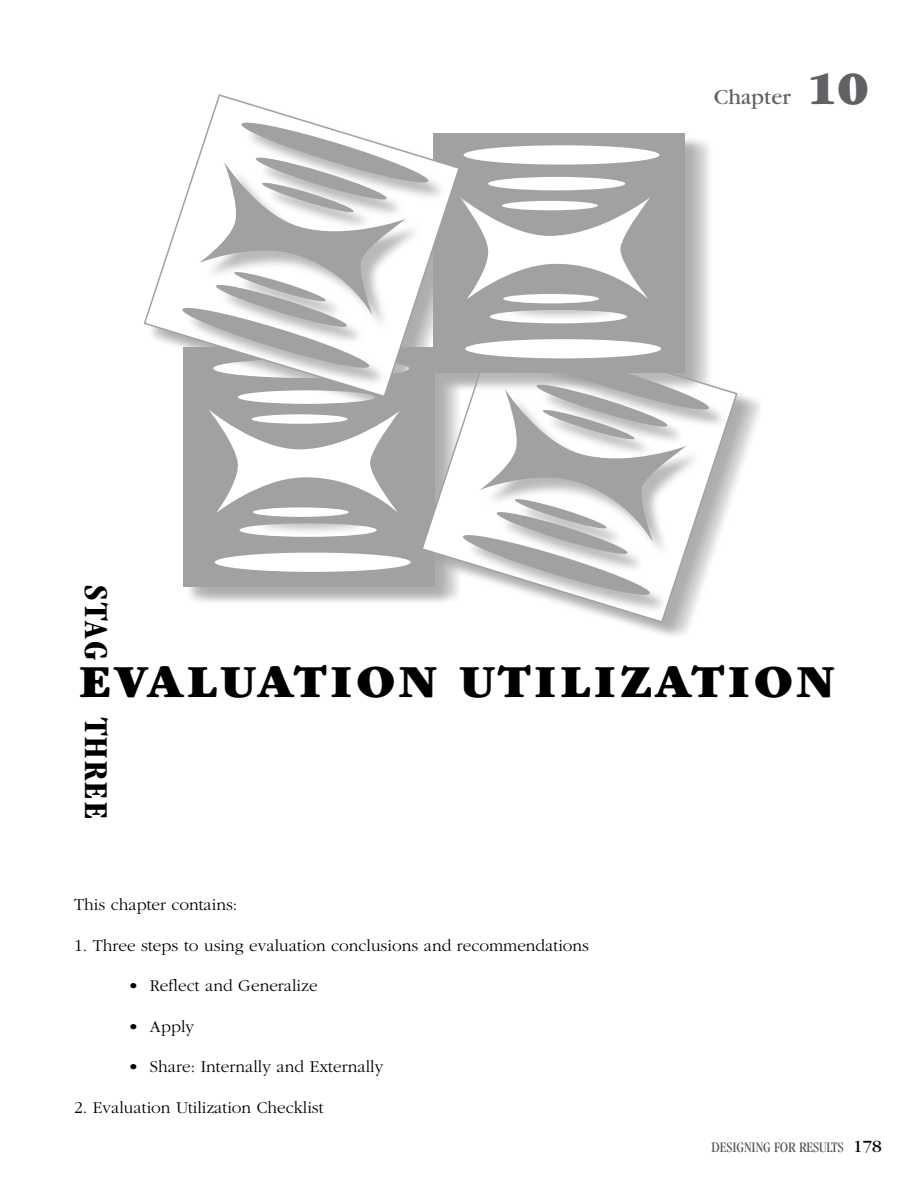
<style>
.page{position:relative;width:918px;height:1188px;background:#fff}
.page>*{position:absolute;margin:0;border:0;box-sizing:border-box;transform-origin:0 0}
.t1{font:900 48px "Garamond";letter-spacing:.07em;color:#000}
.t2{font:700 condensed 34.5px "Garamond";color:#000}
.t3{font:22.5px "Garamond";color:#606164}
.t4{font:300 17.25px "Garamond";color:#000}
.t5{font:condensed 15px "Garamond";color:#58595b}
.s1{font-weight:900;font-size:48px}
.s2{font-stretch:normal;font-size:18px;color:#000}
</style>
<div class="page">
<div style="left:185px;top:349px;width:270px;height:257px;background:#000;opacity:.75"></div>
<div style="left:183px;top:347px;width:252px;height:240px;background:#a1a1a1"></div>
<div style="left:217px;top:554px;width:213px;height:38px;background:#000;opacity:.75"></div>
<div style="left:215px;top:553px;width:196px;height:19px;background:#fff;border-radius:50%"></div>
<div style="left:242px;top:525px;width:153px;height:32px;background:#000;opacity:.75"></div>
<div style="left:240px;top:523px;width:137px;height:14px;background:#fff;border-radius:50%"></div>
<div style="left:212px;top:413px;width:206px;height:118px;background:#a1a1a1"></div>
<svg style="left:213px;top:416px;width:185px;height:97px"></svg>
<div style="left:254px;top:416px;width:112px;height:28px;background:#000;opacity:.75"></div>
<div style="left:252px;top:414px;width:96px;height:10px;background:#fff;border-radius:50%"></div>
<div style="left:255px;top:509px;width:113px;height:28px;background:#000;opacity:.75"></div>
<div style="left:253px;top:507px;width:96px;height:10px;background:#fff;border-radius:50%"></div>
<div style="left:423px;top:322px;width:334px;height:320px;background:#000;opacity:.75"></div>
<svg style="left:420px;top:319px;width:319px;height:305px"></svg>
<div style="left:524px;top:351px;width:204px;height:78px;background:#000;opacity:.75"></div>
<div style="left:465px;top:537px;width:204px;height:77px;background:#000;opacity:.75"></div>
<svg style="left:461px;top:346px;width:250px;height:253px"></svg>
<div style="left:435px;top:135px;width:270px;height:257px;background:#000;opacity:.75"></div>
<div style="left:433px;top:134px;width:252px;height:239px;background:#a1a1a1"></div>
<div style="left:464px;top:145px;width:196px;height:20px;background:#fff;border-radius:50%"></div>
<div style="left:467px;top:341px;width:213px;height:38px;background:#000;opacity:.75"></div>
<div style="left:465px;top:339px;width:196px;height:19px;background:#fff;border-radius:50%"></div>
<div style="left:490px;top:178px;width:154px;height:33px;background:#000;opacity:.75"></div>
<div style="left:488px;top:177px;width:137px;height:13px;background:#fff;border-radius:50%"></div>
<div style="left:492px;top:311px;width:154px;height:33px;background:#000;opacity:.75"></div>
<div style="left:490px;top:310px;width:137px;height:13px;background:#fff;border-radius:50%"></div>
<div style="left:462px;top:199px;width:206px;height:118px;background:#a1a1a1"></div>
<svg style="left:479px;top:196px;width:171px;height:104px"></svg>
<div style="left:504px;top:202px;width:113px;height:28px;background:#000;opacity:.75"></div>
<div style="left:502px;top:201px;width:96px;height:9px;background:#fff;border-radius:50%"></div>
<div style="left:506px;top:295px;width:112px;height:29px;background:#000;opacity:.75"></div>
<div style="left:503px;top:294px;width:96px;height:9px;background:#fff;border-radius:50%"></div>
<div style="left:146px;top:96px;width:333px;height:320px;background:#000;opacity:.75"></div>
<svg style="left:143px;top:94px;width:318px;height:304px"></svg>
<div style="left:243px;top:124px;width:205px;height:78px;background:#000;opacity:.75"></div>
<div style="left:184px;top:309px;width:204px;height:78px;background:#000;opacity:.75"></div>
<svg style="left:181px;top:119px;width:249px;height:252px"></svg>
<h2 class="t2" style="left:116px;top:585px;width:76px;rotate:90deg">STAG</h2>
<h3 class="t3" style="left:714px;top:85px;width:156px">Chapter <span class="s1">10</span></h3>
<h1 class="t1" style="left:79px;top:656px;width:757px">EVALUATION UTILIZATION</h1>
<h2 class="t2" style="left:116px;top:718px;width:103px;rotate:90deg">THREE</h2>
<p class="t4" style="left:74px;top:895px;width:165px">This chapter contains:</p>
<p class="t4" style="left:74px;top:936px;width:516px">1. Three steps to using evaluation conclusions and recommendations</p>
<p class="t4" style="left:128px;top:976px;width:191px">• Reflect and Generalize</p>
<p class="t4" style="left:128px;top:1017px;width:67px">• Apply</p>
<p class="t4" style="left:128px;top:1057px;width:257px">• Share: Internally and Externally</p>
<p class="t4" style="left:74px;top:1098px;width:251px">2. Evaluation Utilization Checklist</p>
<p class="t5" style="left:712px;top:1139px;width:172px">DESIGNING FOR RESULTS <span class="s2">178</span></p>
</div>
